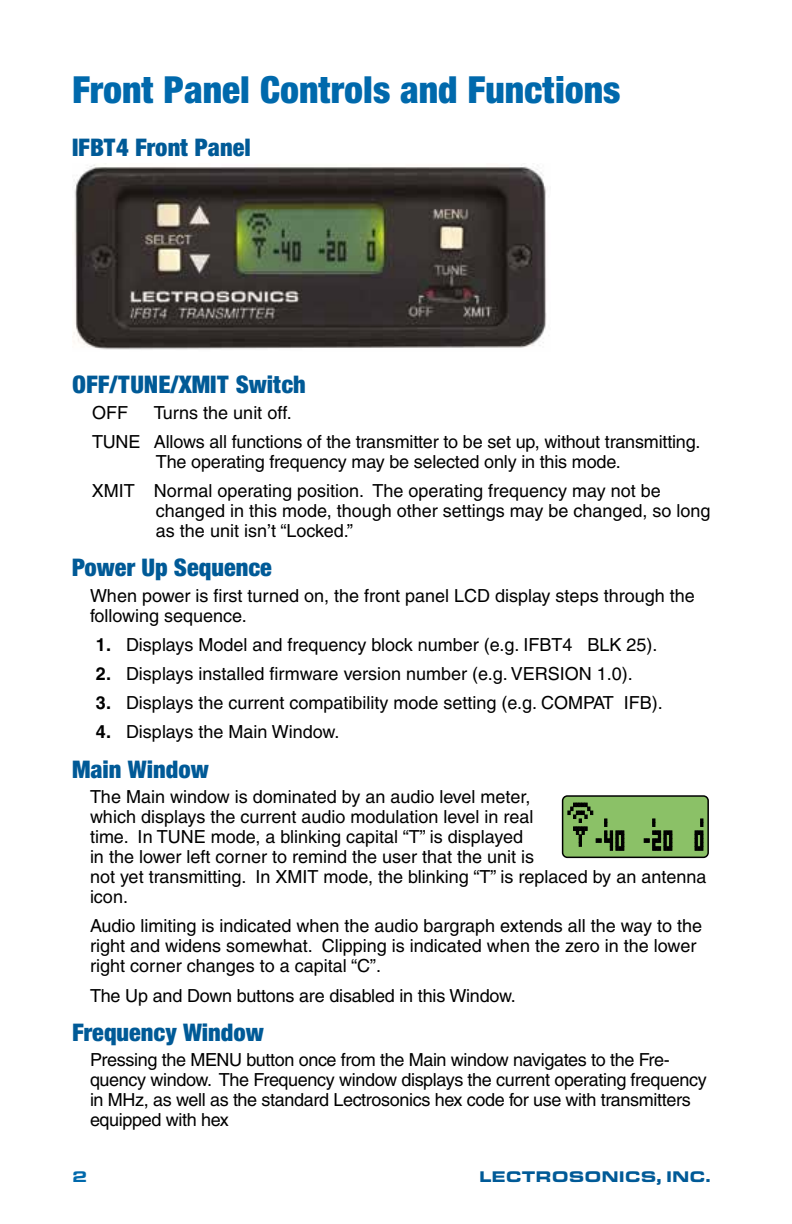
<style>
.page{position:relative;width:792px;height:1224px;background:#fff}
.page>*{position:absolute;margin:0;border:0;box-sizing:border-box;transform-origin:0 0}
.t1{font:900 condensed 40px "Sans";color:#0069ac}
.t2{font:900 condensed 26px "Sans";color:#005a97}
.t3{font:18px/20px "Helvetica";color:#000}
.t4{font:18px/20px "Helvetica";letter-spacing:-.02em;color:#000}
.t5{font:900 16px "Eurostile Extended";color:#005a97}
.t6{font:900 16px "Eurostile Extended";color:#0069ac}
.s1{font-weight:700}
</style>
<div class="page">
<img style="left:72px;top:164px;width:475px;height:186px">
<div style="left:563px;top:796px;width:145px;height:61px;background:#8bc167;border-radius:5px"></div>
<div style="left:562px;top:795px;width:147px;height:63px;border:2px solid #000;border-radius:5px"></div>
<svg style="left:644px;top:819px;width:28px;height:31px"></svg>
<svg style="left:695px;top:819px;width:8px;height:31px"></svg>
<svg style="left:568px;top:803px;width:56px;height:47px"></svg>
<h1 class="t1" style="left:72px;top:65px;width:550px">Front Panel Controls and Functions</h1>
<h2 class="t2" style="left:72px;top:132px;width:180px">IFBT4 Front Panel</h2>
<h2 class="t2" style="left:72px;top:369px;width:235px">OFF/TUNE/XMIT Switch</h2>
<p class="t3" style="left:92px;top:403px;width:37px">OFF</p>
<p class="t3" style="left:92px;top:398px;width:610px;line-height:29.2px;text-indent:62px">Turns the unit off.<br>TUNE Allows all functions of the transmitter to be set up, without transmitting.</p>
<p class="t3" style="left:92px;top:447px;width:570px;line-height:29.2px;text-indent:64px">The operating frequency may be selected only in this mode.<br>XMIT Normal operating position. The operating frequency may not be</p>
<p class="t3" style="left:156px;top:501px;width:556px">changed in this mode, though other settings may be changed, so long as the unit isn’t “Locked.”</p>
<h2 class="t2" style="left:72px;top:552px;width:201px">Power Up Sequence</h2>
<p class="t3" style="left:90px;top:586px;width:606px">When power is first turned on, the front panel LCD display steps through the following sequence.</p>
<p class="t3" style="left:96px;top:635px;width:563px"><span class="s1">1.</span> Displays Model and frequency block number (e.g. IFBT4 BLK 25).</p>
<p class="t3" style="left:96px;top:664px;width:538px"><span class="s1">2.</span> Displays installed firmware version number (e.g. VERSION 1.0).</p>
<p class="t3" style="left:96px;top:693px;width:568px"><span class="s1">3.</span> Displays the current compatibility mode setting (e.g. COMPAT IFB).</p>
<p class="t3" style="left:96px;top:722px;width:245px"><span class="s1">4.</span> Displays the Main Window.</p>
<h2 class="t2" style="left:72px;top:753px;width:138px">Main Window</h2>
<p class="t3" style="left:90px;top:787px;width:618px">The Main window is dominated by an audio level meter,<br>which displays the current audio modulation level in real<br>time. In TUNE mode, a blinking capital “T” is displayed<br>in the lower left corner to remind the user that the unit is<br>not yet transmitting. In XMIT mode, the blinking “T” is replaced by an antenna icon.</p>
<p class="t3" style="left:90px;top:916px;width:614px">Audio limiting is indicated when the audio bargraph extends all the way to the right and widens somewhat. Clipping is indicated when the zero in the lower right corner changes to a capital “C”.</p>
<p class="t3" style="left:90px;top:985px;width:427px">The Up and Down buttons are disabled in this Window.</p>
<h2 class="t2" style="left:72px;top:1016px;width:193px">Frequency Window</h2>
<p class="t4" style="left:90px;top:1050px;width:618px">Pressing the MENU button once from the Main window navigates to the Fre&shy;quency window. The Frequency window displays the current operating frequency in MHz, as well as the standard Lectrosonics hex code for use with transmitters equipped with hex</p>
<p class="t6" style="left:72px;top:1168px;width:17px">2</p>
<p class="t5" style="left:479px;top:1168px;width:233px">LECTROSONICS, INC.</p>
</div>
